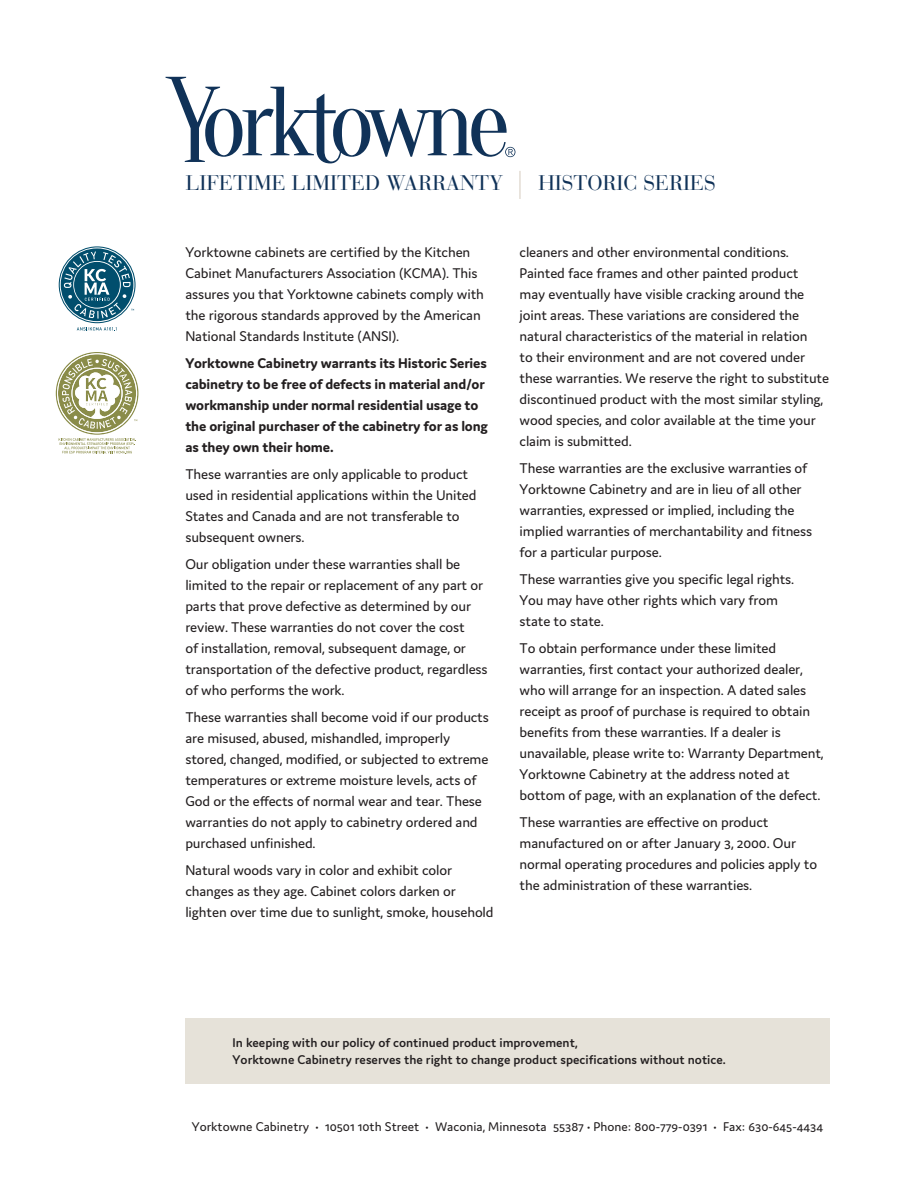
<style>
.page{position:relative;width:918px;height:1188px;background:#fff}
.page>*{position:absolute;margin:0;border:0;box-sizing:border-box;transform-origin:0 0}
.t1{font:21px "Bauer Bodoni";color:#103258}
.t2{font:15px/21px "Domus";letter-spacing:-.01em;color:#231f20}
.t3{font:700 15px/21px "Domus";letter-spacing:-.01em;color:#231f20}
.Description_Body{font:600 13.5px/16.5px "Domus";color:#231f20}
.t4{font:13.5px "Domus";color:#231f20}
</style>
<div class="page">
<svg style="left:59px;top:246px;width:77px;height:85px"></svg>
<svg style="left:56px;top:352px;width:82px;height:102px"></svg>
<div style="left:185px;top:1018px;width:645px;height:66px;background:#e6e2d9"></div>
<svg style="left:166px;top:77px;width:349px;height:86px"></svg>
<svg style="left:520px;top:171px;width:1px;height:28px"></svg>
<p class="t1" style="left:185px;top:171px;width:319px">LIFETIME LIMITED WARRANTY</p>
<p class="t1" style="left:538px;top:171px;width:179px">HISTORIC SERIES</p>
<p class="t2" style="left:185px;top:241px;width:300px">Yorktowne cabinets are certified by the Kitchen Cabinet Manufacturers Association (KCMA). This assures you that Yorktowne cabinets comply with the rigorous standards approved by the American National Standards Institute (ANSI).</p>
<p class="t3" style="left:185px;top:352px;width:304px">Yorktowne Cabinetry warrants its Historic Series cabinetry to be free of defects in material and/or workmanship under normal residential usage to the original purchaser of the cabinetry for as long as they own their home.</p>
<p class="t2" style="left:185px;top:463px;width:293px">These warranties are only applicable to product used in residential applications within the United States and Canada and are not transferable to subsequent owners.</p>
<p class="t2" style="left:185px;top:553px;width:304px">Our obligation under these warranties shall be limited to the repair or replacement of any part or parts that prove defective as determined by our review. These warranties do not cover the cost<br>of installation, removal, subsequent damage, or transportation of the defective product, regardless of who performs the work.</p>
<p class="t2" style="left:185px;top:706px;width:305px">These warranties shall become void if our products are misused, abused, mishandled, improperly stored, changed, modified, or subjected to extreme temperatures or extreme moisture levels, acts of God or the effects of normal wear and tear. These warranties do not apply to cabinetry ordered and purchased unfinished.</p>
<p class="t2" style="left:185px;top:859px;width:310px">Natural woods vary in color and exhibit color changes as they age. Cabinet colors darken or lighten over time due to sunlight, smoke, household</p>
<p class="t2" style="left:520px;top:241px;width:311px">cleaners and other environmental conditions.<br>Painted face frames and other painted product<br>may eventually have visible cracking around the joint areas. These variations are considered the natural characteristics of the material in relation<br>to their environment and are not covered under these warranties. We reserve the right to substitute discontinued product with the most similar styling, wood species, and color available at the time your claim is submitted.</p>
<p class="t2" style="left:520px;top:457px;width:294px">These warranties are the exclusive warranties of Yorktowne Cabinetry and are in lieu of all other warranties, expressed or implied, including the implied warranties of merchantability and fitness for a particular purpose.</p>
<p class="t2" style="left:520px;top:568px;width:276px">These warranties give you specific legal rights.<br>You may have other rights which vary from state to state.</p>
<p class="t2" style="left:520px;top:637px;width:306px">To obtain performance under these limited warranties, first contact your authorized dealer, who will arrange for an inspection. A dated sales receipt as proof of purchase is required to obtain benefits from these warranties. If a dealer is unavailable, please write to: Warranty Department, Yorktowne Cabinetry at the address noted at bottom of page, with an explanation of the defect.</p>
<p class="t2" style="left:520px;top:811px;width:299px">These warranties are effective on product manufactured on or after January 3, 2000. Our normal operating procedures and policies apply to the administration of these warranties.</p>
<p class="Description_Body" style="left:233px;top:1034px;width:495px">In keeping with our policy of continued product improvement,<br>Yorktowne Cabinetry reserves the right to change product specifications without notice.</p>
<p class="t4" style="left:192px;top:1119px;width:633px">Yorktowne Cabinetry • 10501 10th Street • Waconia, Minnesota 55387 • Phone: 800-779-0391 • Fax: 630-645-4434</p>
</div>
